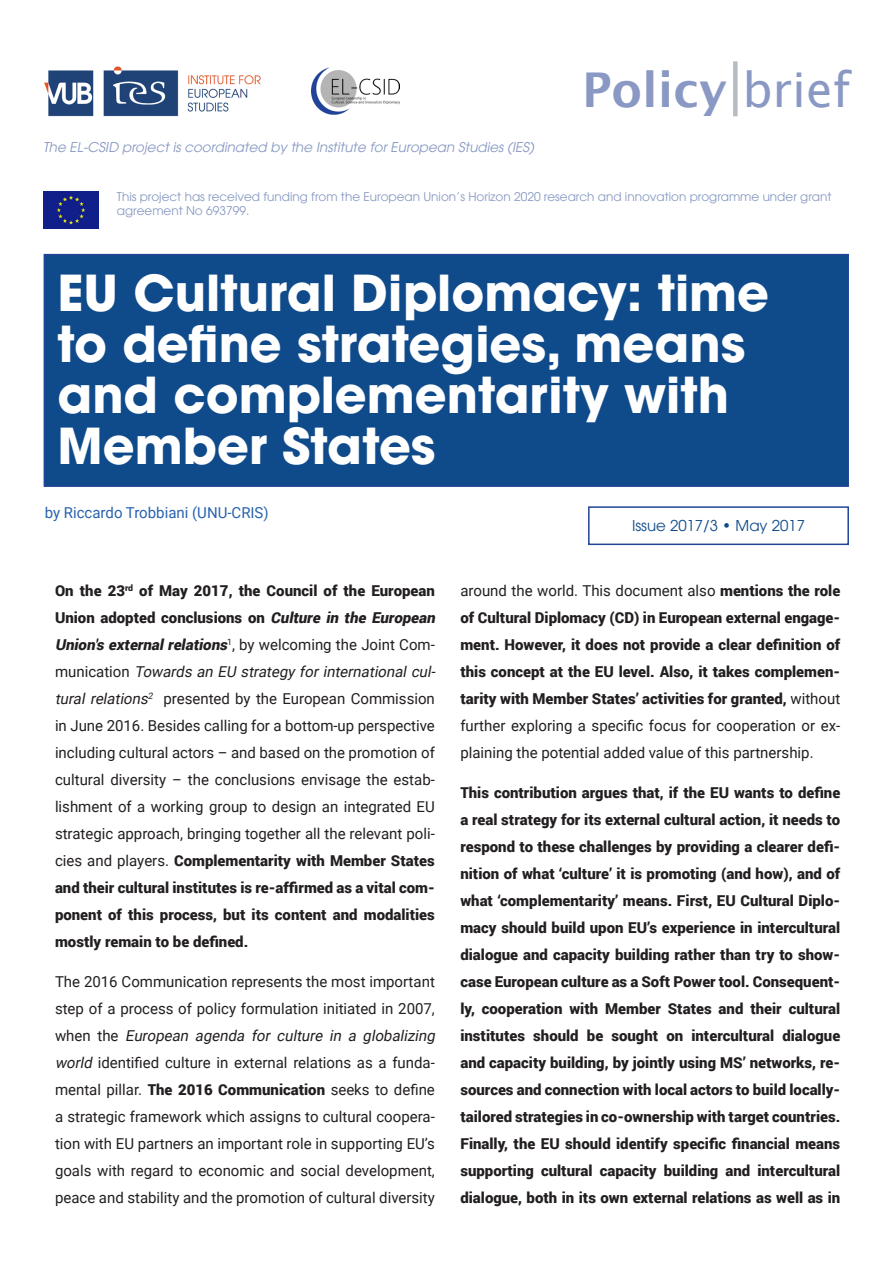
<style>
.page{position:relative;width:893px;height:1263px;background:#fff}
.page>*{position:absolute;margin:0;border:0;box-sizing:border-box;transform-origin:0 0}
.t1{font:700 49.5px/51px "ITC Avant Garde Pro";color:#fff}
.t2{font:600 48px "Lucida Sans";color:#8a98c4}
.t3{font:900 15px/27px "Roboto";color:#231f20;text-align:justify}
.t4{font:15px/27px "Roboto";color:#231f20}
.t5{font:15px "Roboto";color:#2962ae}
.t6{font:15px "ITC Avant Garde Pro";color:#0f4b8b}
.t7{font:italic 13.5px "ITC Avant Garde Pro";color:#8698c2}
.t8{font:12px/14.4px "ITC Avant Garde Pro";color:#8698c2}
.s1{font-weight:400}
.s2{font-weight:900}
.s3{font-weight:900;font-style:italic}
.s4{font-style:italic}
</style>
<div class="page">
<div style="left:733px;top:61px;width:5px;height:55px;background:#b5bcc2"></div>
<div style="left:44px;top:254px;width:805px;height:233px;background:#0f4b8b;border:2px solid #214497"></div>
<div style="left:588px;top:506px;width:261px;height:39px;border:2px solid #214497"></div>
<img style="left:43px;top:192px;width:55px;height:36px">
<img style="left:311px;top:67px;width:89px;height:48px">
<img style="left:44px;top:66px;width:217px;height:51px">
<p class="t7" style="left:43px;top:138px;width:495px">The EL-CSID project is coordinated by the Institute for European Studies (IES)</p>
<p class="t2" style="left:582px;top:63px;width:270px">Policy <span class="s1">brief</span></p>
<p class="t8" style="left:117px;top:189px;width:716px">This project has received funding from the European Union’s Horizon 2020 research and innovation programme under grant agreement No 693799.</p>
<p class="t1" style="left:57px;top:267px;width:713px">EU Cultural Diplomacy: time to define strategies, means and complementarity with<br>Member States</p>
<p class="t5" style="left:45px;top:502px;width:226px">by Riccardo Trobbiani (UNU-CRIS)</p>
<p class="t4" style="left:55px;top:577px;width:385px"><span class="s2">On the 23</span><sup>rd</sup> <span class="s2">of May 2017, the Council of the European Union adopted conclusions on</span> <span class="s3">Culture in the European Union's externalrelations</span><sup>1</sup> , b y w e l c o m i n g t h e J o i n t C o m - m u n i c a t i o n <span class="s4">Towards an EU strategy for international cul&shy;tural relations</span><sup>2</sup> presented by the European Commission in June 2016. Besides calling for a bottom-up perspective including cultural actors – and based on the promotion of cultural diversity – the conclusions envisage the estab&shy;lishment of a working group to design an integrated EU strategic approach, bringing together all the relevant poli&shy;cies and players. <span class="s2">Complementarity with Member States and their cultural institutes is re-affirmed as a vital com&shy;ponent of this process, but its content and modalities mostly remain to be defined.</span></p>
<p class="t4" style="left:55px;top:967px;width:385px">The 2016 Communication represents the most important step of a process of policy formulation initiated in 2007, w h e n t h e <span class="s4">European agenda for culture in a globalizing world</span> identified culture in external relations as a funda&shy;mental pillar. <span class="s2">The 2016 Communication</span> seeks to define a strategic framework which assigns to cultural coopera&shy;tion with EU partners an important role in supporting EU’s goals with regard to economic and social development, peace and stability and the promotion of cultural diversity</p>
<p class="t6" style="left:632px;top:516px;width:175px">Issue 2017/3 • May 2017</p>
<p class="t3" style="left:460px;top:577px;width:381px"><span class="s1">around the world. This document also</span> mentions the role of Cultural Diplomacy (CD) in European external engage&shy;ment. However, it does not provide a clear definition of this concept at the EU level. Also, it takes complemen&shy;tarity with Member States’ activities for granted, <span class="s1">without further exploring a specific focus for cooperation or ex&shy;plaining the potential added value of this partnership.</span></p>
<p class="t3" style="left:460px;top:778px;width:381px">This contribution argues that, if the EU wants to define a real strategy for its external cultural action, it needs to respond to these challenges by providing a clearer defi&shy;nition of what ‘culture’ it is promoting (and how), and of what ‘complementarity’ means. First, EU Cultural Diplo&shy;macy should build upon EU’s experience in intercultural dialogue and capacity building rather than try to show&shy;case European culture as a Soft Power tool. Consequent&shy;ly, cooperation with Member States and their cultural institutes should be sought on intercultural dialogue and capacity building, by jointly using MS’ networks, re&shy;sources and connection with local actors to build locally&shy;tailored strategies in co-ownership with target countries.<br>Finally, the EU should identify specific financial means supporting cultural capacity building and intercultural dialogue, both in its own external relations as well as in</p>
</div>
